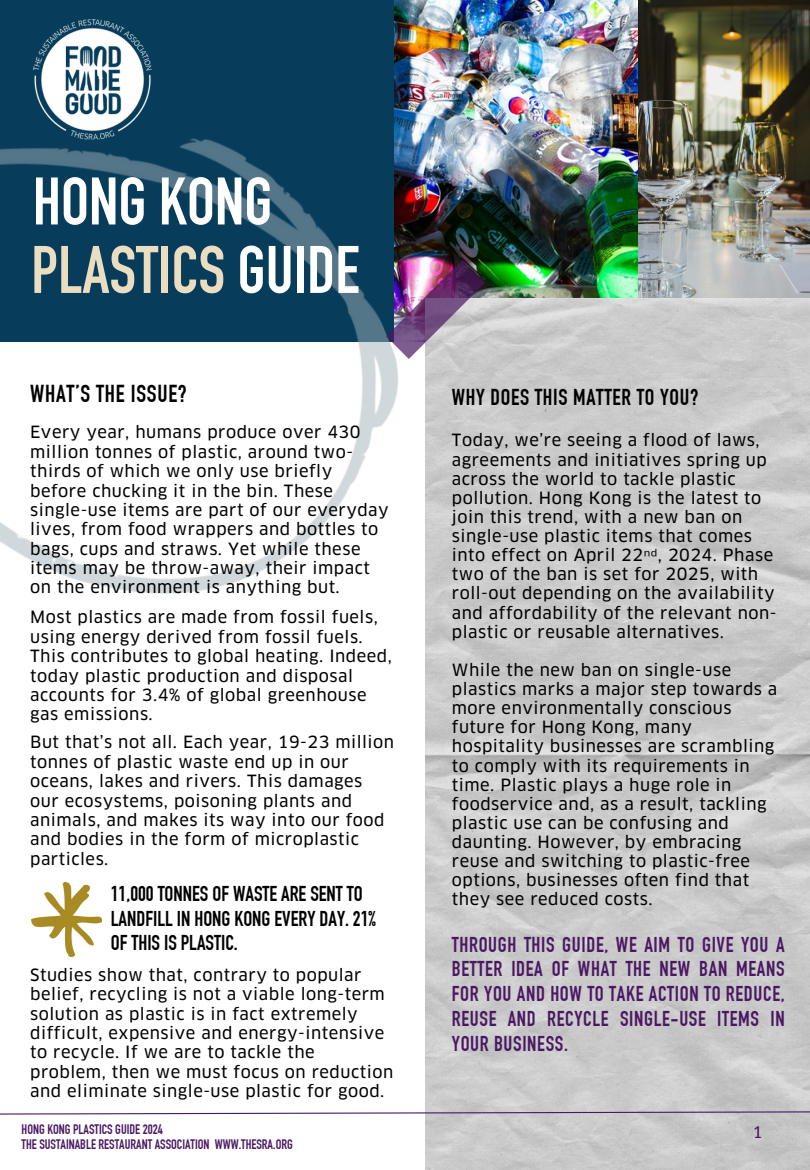
<style>
.page{position:relative;width:810px;height:1170px;background:#fff}
.page>*{position:absolute;margin:0;border:0;box-sizing:border-box;transform-origin:0 0}
.t1{font:700 66px "DIN Condensed";color:#ebddbf}
.t2{font:700 66px "DIN Condensed";color:#fff}
.t3{font:700 24px "DIN Condensed";letter-spacing:.03em;color:#000}
.t4{font:700 22.5px "DIN Condensed";letter-spacing:.03em;color:#000}
.t5{font:700 21px/24.8px "DIN Condensed";letter-spacing:.03em;color:#4a1863;text-align:justify}
.t6{font:700 21px/24.8px "DIN Condensed";color:#000}
.t7{font:16.5px/19.4px "Clan OT News";letter-spacing:.03em;color:#000}
.t8{font:15.75px "Clan OT News";color:#4a1863}
.t9{font:700 13.5px "DIN Condensed";color:#4a1863}
.s1{color:#fff}
.s2{font-family:"Noto Sans"}
</style>
<div class="page">
<img style="left:32px;top:883px;width:70px;height:74px">
<div style="left:0;top:0;width:405px;height:342px;background:#073d5b"></div>
<img style="left:638px;top:0;width:172px;height:298px">
<img style="left:395px;top:0;width:243px;height:298px">
<img style="left:0;top:27px;width:452px;height:567px">
<img style="left:29px;top:19px;width:128px;height:124px">
<img style="left:425px;top:298px;width:385px;height:872px">
<img style="left:387px;top:261px;width:98px;height:97px">
<svg style="left:0;top:1111px;width:810px;height:4px"></svg>
<h2 class="t2" style="left:33px;top:177px;width:241px">HONG KONG</h2>
<h1 class="t1" style="left:31px;top:246px;width:330px">PLASTICS <span class="s1">GUIDE</span></h1>
<h2 class="t3" style="left:30px;top:385px;width:158px">WHAT’S THE ISSUE?</h2>
<h4 class="t7" style="left:30px;top:424px;width:360px">Every year, humans produce over 430 million tonnes of plastic, around two&shy;thirds of which we only use briefly before chucking it in the bin. These single-use items are part of our everyday lives, from food wrappers and bottles to bags, cups and straws. Yet while these items may be throw-away, their impact on the environment is anything but.</h4>
<h4 class="t7" style="left:30px;top:609px;width:363px">Most plastics are made from fossil fuels, using energy derived from fossil fuels.<br>This contributes to global heating. Indeed, today plastic production and disposal accounts for 3.4% of global greenhouse gas emissions.</h4>
<h4 class="t7" style="left:30px;top:734px;width:365px">But that’s not all. Each year, 19-23 million tonnes of plastic waste end up in our oceans, lakes and rivers. This damages our ecosystems, poisoning plants and animals, and makes its way into our food and bodies in the form of microplastic particles.</h4>
<p class="t6" style="left:111px;top:884px;width:267px">11,000 TONNES OF WASTE ARE SENT TO<br>LANDFILL IN HONG KONG EVERY DAY. 21%<br>OF THIS IS PLASTIC.</p>
<h4 class="t7" style="left:30px;top:967px;width:365px">Studies show that, contrary to popular belief, recycling is not a viable long-term solution as plastic is in fact extremely difficult, expensive and energy-intensive to recycle. If we are to tackle the problem, then we must focus on reduction and eliminate single-use plastic for good.</h4>
<p class="t4" style="left:452px;top:389px;width:248px">WHY DOES THIS MATTER TO YOU?</p>
<h3 class="t7" style="left:452px;top:432px;width:326px">Today, we’re seeing a flood of laws, agreements and initiatives spring up across the world to tackle plastic pollution. Hong Kong is the latest to join this trend, with a new ban on single-use plastic items that comes into effect on April 22<span class="s2">ⁿᵈ</span>, 2024. Phase two of the ban is set for 2025, with roll-out depending on the availability and affordability of the relevant non&shy;plastic or reusable alternatives.</h3>
<p class="t7" style="left:452px;top:662px;width:327px">While the new ban on single-use plastics marks a major step towards a more environmentally conscious future for Hong Kong, many hospitality businesses are scrambling to comply with its requirements in time. Plastic plays a huge role in foodservice and, as a result, tackling plastic use can be confusing and daunting. However, by embracing reuse and switching to plastic-free options, businesses often find that they see reduced costs.</p>
<p class="t5" style="left:452px;top:935px;width:334px">THROUGH THIS GUIDE, WE AIM TO GIVE YOU A BETTER IDEA OF WHAT THE NEW BAN MEANS FOR YOU AND HOW TO TAKE ACTION TO REDUCE, REUSE AND RECYCLE SINGLE-USE ITEMS IN YOUR BUSINESS.</p>
<h4 class="t9" style="left:22px;top:1124px;width:143px">HONG KONG PLASTICS GUIDE 2024</h4>
<h4 class="t8" style="left:752px;top:1125px;width:12px">1</h4>
<h3 class="t9" style="left:22px;top:1140px;width:273px">THE SUSTAINABLE RESTAURANT ASSOCIATION WWW.THESRA.ORG</h3>
</div>
